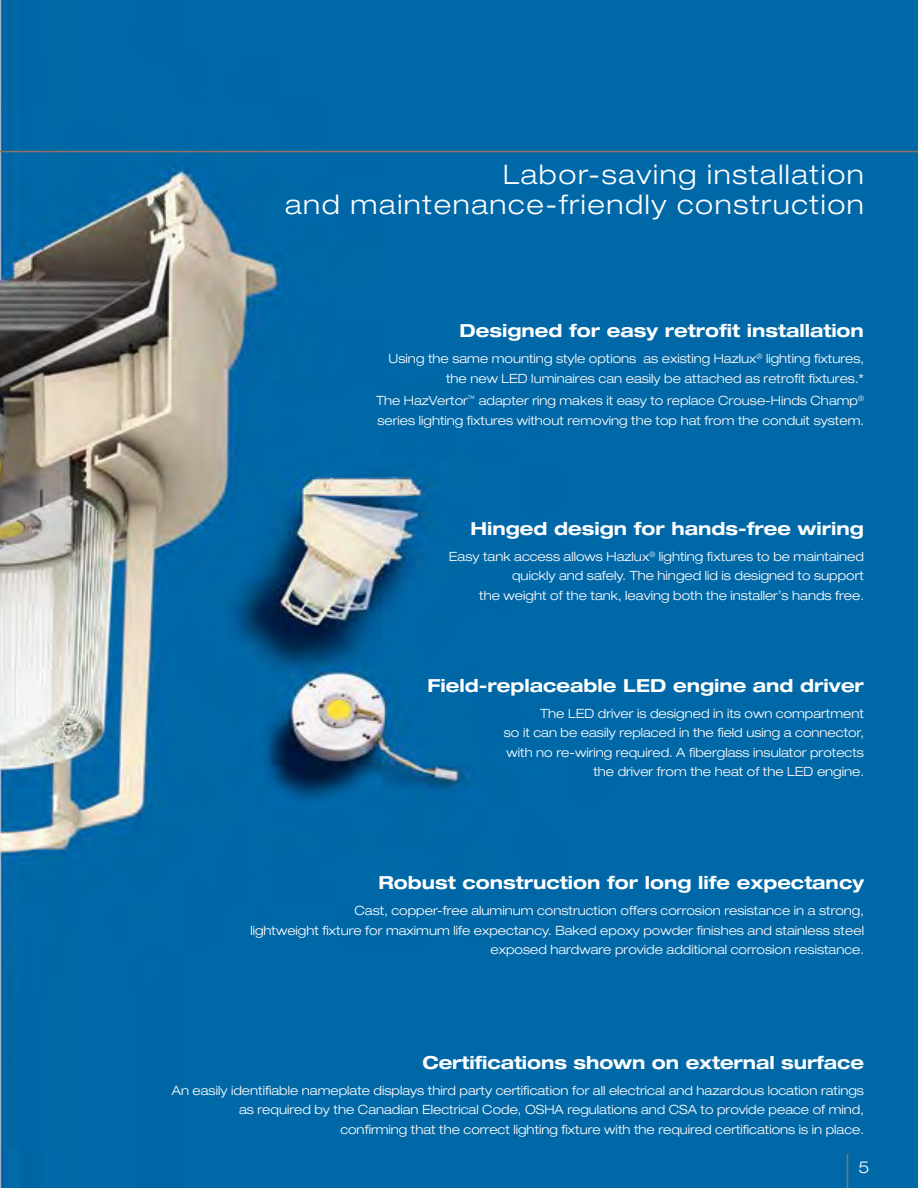
<style>
.page{position:relative;width:918px;height:1188px;background:#fff}
.page>*{position:absolute;margin:0;border:0;box-sizing:border-box;transform-origin:0 0}
.t1{font:300 expanded 27px/30px "Helvetica Neue LT Pro";letter-spacing:.06em;color:#fff;text-align:right}
.t2{font:700 expanded 18px "Helvetica Neue LT Pro";color:#fff}
.t3{font:300 expanded 16.5px "Helvetica Neue LT Pro";color:#fff}
.t4{font:300 expanded 12.75px/19.5px "Helvetica Neue LT Pro";color:#fff;text-align:right}
</style>
<div class="page">
<img style="left:0;top:0;width:918px;height:1188px">
<hr style="left:0;top:151px;width:918px;height:1px;background:#8b7459">
<hr style="left:847px;top:1154px;width:1px;height:34px;background:#8b7459">
<h1 class="t1" style="left:285px;top:159px;width:580px">Labor-saving installation<br>and maintenance-friendly construction</h1>
<h2 class="t2" style="left:459px;top:319px;width:406px">Designed for easy retrofit installation</h2>
<p class="t4" style="left:389px;top:349px;width:477px">Using the same mounting style options as existing Hazlux<sup>®</sup> lighting fixtures, the new LED luminaires can easily be attached as retrofit fixtures.*</p>
<p class="t4" style="left:376px;top:391px;width:489px;text-align:left">The HazVertor<sup>™</sup> adapter ring makes it easy to replace Crouse-Hinds Champ<sup>® </sup>series lighting fixtures without removing the top hat from the conduit system.</p>
<h2 class="t2" style="left:470px;top:517px;width:395px">Hinged design for hands-free wiring</h2>
<p class="t4" style="left:449px;top:546px;width:417px">Easy tank access allows Hazlux<sup>®</sup> lighting fixtures to be maintained quickly and safely. The hinged lid is designed to support<br>the weight of the tank, leaving both the installer s hands free.</p>
<p class="t4" style="left:778px;top:578px;width:5px">,</p>
<h2 class="t2" style="left:427px;top:674px;width:438px">Field-replaceable LED engine and driver</h2>
<p class="t4" style="left:504px;top:703px;width:362px">The LED driver is designed in its own compartment<br>so it can be easily replaced in the field using a connector, with no re-wiring required. A fiberglass insulator protects the driver from the heat of the LED engine.</p>
<h2 class="t2" style="left:378px;top:871px;width:487px">Robust construction for long life expectancy</h2>
<p class="t4" style="left:250px;top:901px;width:615px">Cast, copper-free aluminum construction offers corrosion resistance in a strong,<br>lightweight fixture for maximum life expectancy. Baked epoxy powder finishes and stainless steel exposed hardware provide additional corrosion resistance.</p>
<h2 class="t2" style="left:422px;top:1051px;width:443px">Certifications shown on external surface</h2>
<p class="t4" style="left:172px;top:1081px;width:694px">An easily identifiable nameplate displays third party certification for all electrical and hazardous location ratings as required by the Canadian Electrical Code, OSHA regulations and CSA to provide peace of mind, confirming that the correct lighting fixture with the required certifications is in place.</p>
<p class="t3" style="left:858px;top:1157px;width:13px">5</p>
</div>
